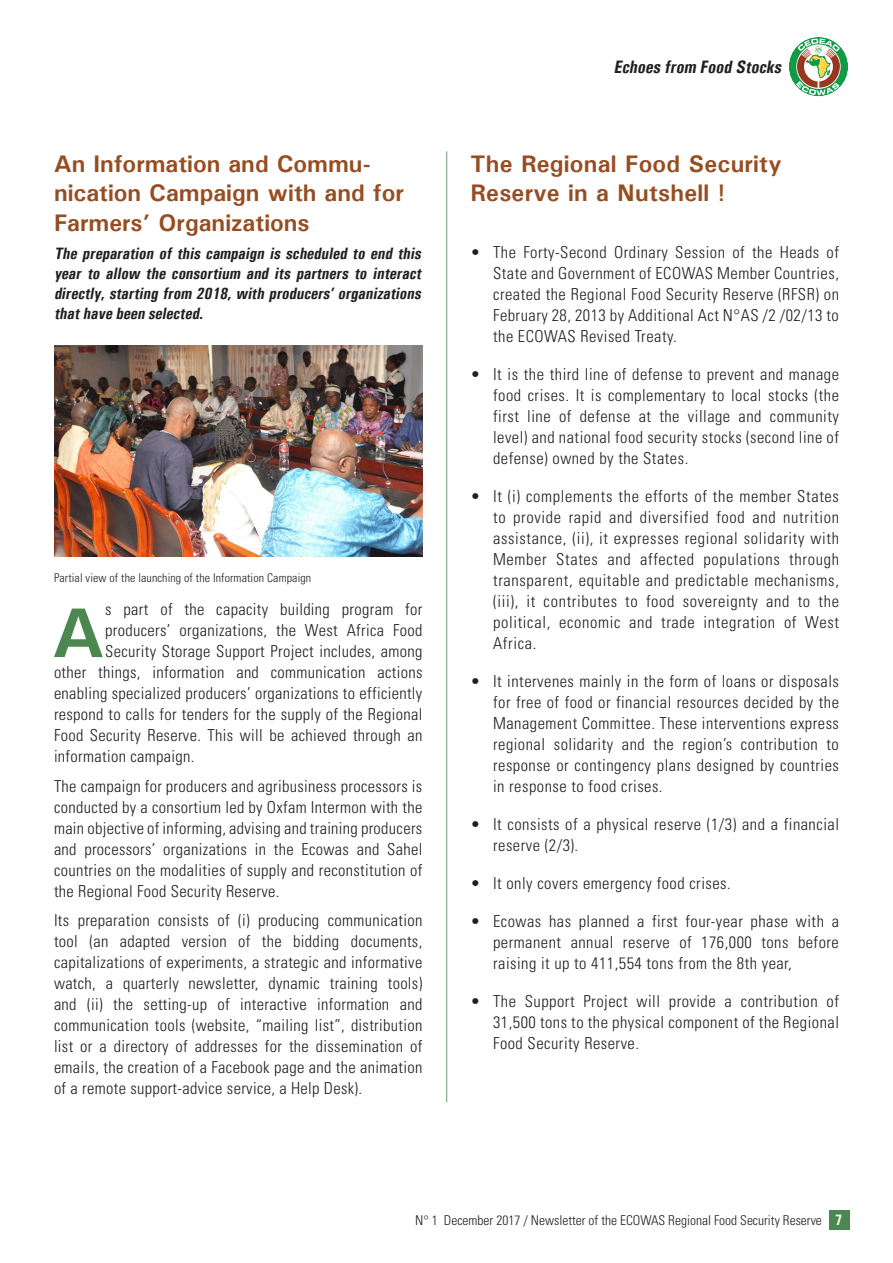
<style>
.page{position:relative;width:893px;height:1263px;background:#fff}
.page>*{position:absolute;margin:0;border:0;box-sizing:border-box;transform-origin:0 0}
.t1{font:700 70.5px "Univers";color:#4d8750}
.t2{font:700 24px/29.7px "Univers";color:#964d22}
.t3{font:italic 700 condensed 18px "Univers";color:#231f20}
.t4{font:300 condensed 16.5px/21px "Univers LT Std";letter-spacing:.02em;color:#231f20;text-align:justify}
.t5{font:italic 700 condensed 16.5px/19.8px "Univers";color:#231f20;text-align:justify}
.t6{font:300 condensed 13.5px "Univers LT Std";color:#231f20}
.t7{font:300 condensed 12px "Univers LT Std";letter-spacing:.01em;color:#231f20}
.s1{font-family:"Univers";font-weight:700;font-size:15px;color:#fff}
</style>
<div class="page">
<svg style="left:789px;top:37px;width:59px;height:59px"></svg>
<div style="left:829px;top:1210px;width:20px;height:19px;background:#4d8750"></div>
<hr style="left:446px;top:151px;width:1px;height:951px;background:#4d8750">
<img style="left:54px;top:345px;width:368px;height:211px">
<p class="t2" style="left:54px;top:148px;width:351px">An Information and Commu&shy;nication Campaign with and for<br>Farmers’ Organizations</p>
<p class="t5" style="left:54px;top:244px;width:372px">The preparation of this campaign is scheduled to end this year to allow the consortium and its partners to interact directly, starting from 2018, with producers’ organizations thathave been selected.</p>
<p class="t7" style="left:54px;top:570px;width:259px">Partial view of the launching of the Information Campaign</p>
<p class="t1" style="left:53px;top:588px;width:54px">A</p>
<p class="t4" style="left:105px;top:599px;width:319px">s part of the capacity building program for</p>
<p class="t4" style="left:105px;top:620px;width:319px">producers’ organizations, the West Africa Food</p>
<p class="t4" style="left:105px;top:641px;width:319px">Security Storage Support Project includes, among</p>
<p class="t4" style="left:54px;top:662px;width:370px">other things, information and communication actions</p>
<p class="t4" style="left:54px;top:683px;width:370px">enabling specialized producers’ organizations to efficiently</p>
<p class="t4" style="left:54px;top:704px;width:370px">respond to calls for tenders for the supply of the Regional</p>
<p class="t4" style="left:54px;top:725px;width:370px">Food Security Reserve. This will be achieved through an</p>
<p class="t4" style="left:54px;top:746px;width:142px">information campaign.</p>
<p class="t4" style="left:54px;top:775px;width:370px">The campaign for producers and agribusiness processors is conducted by a consortium led by Oxfam Intermon with the main objective of informing, advising and training producers and processors’ organizations in the Ecowas and Sahel countries on the modalities of supply and reconstitution of the Regional Food Security Reserve.</p>
<p class="t4" style="left:54px;top:910px;width:370px">Its preparation consists of (i) producing communication tool (an adapted version of the bidding documents, capitalizations of experiments, a strategic and informative watch, a quarterly newsletter, dynamic training tools) and (ii) the setting-up of interactive information and communication tools (website, “mailing list”, distribution list or a directory of addresses for the dissemination of emails, the creation of a Facebook page and the animation of a remote support-advice service, a Help Desk).</p>
<p class="t3" style="left:613px;top:56px;width:173px">Echoes from Food Stocks</p>
<p class="t2" style="left:471px;top:149px;width:313px;line-height:28.8px">The Regional Food Security<br>Reserve in a Nutshell !</p>
<p class="t4" style="left:493px;top:241px;width:347px;text-indent:-22px">• The Forty-Second Ordinary Session of the Heads of State and Government of ECOWAS Member Countries, created the Regional Food Security Reserve (RFSR) on February 28, 2013 by Additional Act N°AS /2 /02/13 to the ECOWAS Revised Treaty.</p>
<p class="t4" style="left:493px;top:363px;width:347px;text-indent:-22px">• It is the third line of defense to prevent and manage food crises. It is complementary to local stocks (the first line of defense at the village and community level) and national food security stocks (second line of defense) owned by the States.</p>
<p class="t4" style="left:493px;top:485px;width:347px;text-indent:-22px">• It (i) complements the efforts of the member States to provide rapid and diversified food and nutrition assistance, (ii), it expresses regional solidarity with Member States and affected populations through transparent, equitable and predictable mechanisms, (iii), it contributes to food sovereignty and to the political, economic and trade integration of West Africa.</p>
<p class="t4" style="left:493px;top:670px;width:347px;text-indent:-22px">• It intervenes mainly in the form of loans or disposals for free of food or financial resources decided by the Management Committee. These interventions express regional solidarity and the region’s contribution to response or contingency plans designed by countries in response to food crises.</p>
<p class="t4" style="left:493px;top:813px;width:347px;text-indent:-22px">• It consists of a physical reserve (1/3) and a financial reserve (2/3).</p>
<p class="t4" style="left:471px;top:872px;width:262px">• It only covers emergency food crises.</p>
<p class="t4" style="left:493px;top:910px;width:347px;text-indent:-22px">• Ecowas has planned a first four-year phase with a permanent annual reserve of 176,000 tons before raising it up to 411,554 tons from the 8th year,</p>
<p class="t4" style="left:493px;top:990px;width:347px;text-indent:-22px">• The Support Project will provide a contribution of 31,500 tons to the physical component of the Regional Food Security Reserve.</p>
<p class="t6" style="left:415px;top:1212px;width:429px">N° 1 December 2017 / Newsletter of the ECOWAS Regional Food Security Reserve <span class="s1">7</span></p>
</div>
